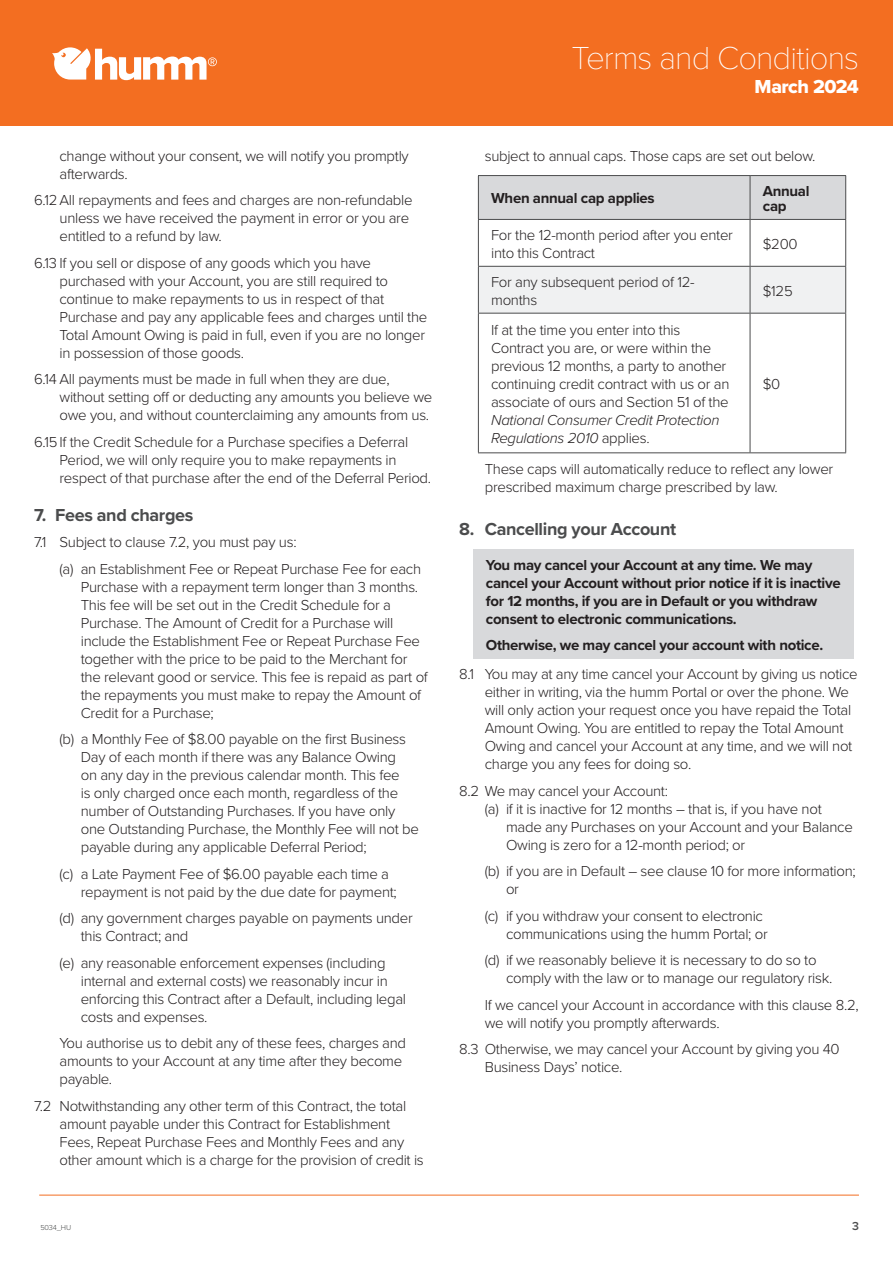
<style>
.page{position:relative;width:893px;height:1263px;background:#fff}
.page>*{position:absolute;margin:0;border:0;box-sizing:border-box;transform-origin:0 0}
.t1{font:100 33px "Proxima Nova T";letter-spacing:-.03em;color:#fff}
.t2{font:19.5px "Proxima Nova Extrabld";letter-spacing:-.03em;color:#fff}
.t3{font:700 18px "Proxima Nova";letter-spacing:-.02em;color:#4b4c4d}
.t4{font:300 15px/18px "Proxima Nova";letter-spacing:-.02em;color:#231f20}
.t5{font:700 15px/18px "Proxima Nova";letter-spacing:-.02em;color:#231f20}
.t6{font:italic 300 15px/18px "Proxima Nova";letter-spacing:-.02em;color:#231f20}
.t7{font:600 12px "Proxima Nova";color:#4b4c4d}
.t8{font:300 7.5px "Proxima Nova";letter-spacing:-.02em;color:#464848}
.s1{font-style:normal}
</style>
<div class="page">
<div style="left:0;top:0;width:893px;height:125px;background:#f36e21"></div>
<hr style="left:39px;top:1195px;width:820px;height:1px;background:#f36e21">
<svg style="left:52px;top:47px;width:165px;height:33px"></svg>
<div style="left:479px;top:176px;width:366px;height:43px;background:#d8d9db"></div>
<div style="left:479px;top:267px;width:366px;height:46px;background:#f0f1f2"></div>
<hr style="left:478px;top:175px;width:272px;height:1px;background:#4b4c4d">
<hr style="left:478px;top:176px;width:1px;height:43px;background:#4b4c4d">
<hr style="left:750px;top:175px;width:96px;height:1px;background:#4b4c4d">
<hr style="left:750px;top:176px;width:1px;height:43px;background:#4b4c4d">
<hr style="left:845px;top:176px;width:1px;height:43px;background:#4b4c4d">
<hr style="left:478px;top:219px;width:272px;height:1px;background:#4b4c4d">
<hr style="left:478px;top:220px;width:1px;height:46px;background:#4b4c4d">
<hr style="left:750px;top:219px;width:96px;height:1px;background:#4b4c4d">
<hr style="left:750px;top:220px;width:1px;height:46px;background:#4b4c4d">
<hr style="left:845px;top:220px;width:1px;height:46px;background:#4b4c4d">
<hr style="left:478px;top:266px;width:272px;height:1px;background:#4b4c4d">
<hr style="left:478px;top:267px;width:1px;height:46px;background:#4b4c4d">
<hr style="left:750px;top:266px;width:96px;height:1px;background:#4b4c4d">
<hr style="left:750px;top:267px;width:1px;height:46px;background:#4b4c4d">
<hr style="left:845px;top:267px;width:1px;height:46px;background:#4b4c4d">
<hr style="left:478px;top:313px;width:272px;height:1px;background:#4b4c4d">
<hr style="left:478px;top:313px;width:1px;height:139px;background:#4b4c4d">
<hr style="left:750px;top:313px;width:96px;height:1px;background:#4b4c4d">
<hr style="left:750px;top:313px;width:1px;height:139px;background:#4b4c4d">
<hr style="left:845px;top:313px;width:1px;height:139px;background:#4b4c4d">
<hr style="left:478px;top:452px;width:272px;height:1px;background:#4b4c4d">
<hr style="left:750px;top:452px;width:96px;height:1px;background:#4b4c4d">
<div style="left:473px;top:549px;width:381px;height:110px;background:#d8d9db"></div>
<p class="t4" style="left:60px;top:146px;width:351px">change without your consent, we will notify you promptly afterwards.</p>
<p class="t4" style="left:60px;top:190px;width:354px;text-indent:-26px">6.12 All repayments and fees and charges are non-refundable unless we have received the payment in error or you are entitled to a refund by law.</p>
<p class="t4" style="left:60px;top:253px;width:369px;text-indent:-26px">6.13 If you sell or dispose of any goods which you have purchased with your Account, you are still required to continue to make repayments to us in respect of that Purchase and pay any applicable fees and charges until the Total Amount Owing is paid in full, even if you are no longer in possession of those goods.</p>
<p class="t4" style="left:60px;top:369px;width:374px;text-indent:-26px">6.14 All payments must be made in full when they are due, without setting off or deducting any amounts you believe we owe you, and without counterclaiming any amounts from us.</p>
<p class="t4" style="left:60px;top:432px;width:373px;text-indent:-26px">6.15 If the Credit Schedule for a Purchase specifies a Deferral<br>Period, we will only require you to make repayments in respect of that purchase after the end of the Deferral Period.</p>
<p class="t3" style="left:34px;top:501px;width:161px">7. Fees and charges</p>
<p class="t4" style="left:60px;top:528px;width:363px;line-height:26.5px;text-indent:-26px">7.1 Subject to clause 7.2, you must pay us:<br>(a) an Establishment Fee or Repeat Purchase Fee for each</p>
<p class="t4" style="left:81px;top:577px;width:349px">Purchase with a repayment term longer than 3 months.<br>This fee will be set out in the Credit Schedule for a Purchase. The Amount of Credit for a Purchase will include the Establishment Fee or Repeat Purchase Fee together with the price to be paid to the Merchant for the relevant good or service. This fee is repaid as part of the repayments you must make to repay the Amount of Credit for a Purchase;</p>
<p class="t4" style="left:81px;top:729px;width:340px;text-indent:-21px">(b) a Monthly Fee of $8.00 payable on the first Business Day of each month if there was any Balance Owing<br>on any day in the previous calendar month. This fee<br>is only charged once each month, regardless of the number of Outstanding Purchases. If you have only one Outstanding Purchase, the Monthly Fee will not be payable during any applicable Deferral Period;</p>
<p class="t4" style="left:81px;top:864px;width:318px;text-indent:-21px">(c) a Late Payment Fee of $6.00 payable each time a repayment is not paid by the due date for payment;</p>
<p class="t4" style="left:81px;top:908px;width:334px;text-indent:-21px">(d) any government charges payable on payments under this Contract; and</p>
<p class="t4" style="left:81px;top:953px;width:327px;text-indent:-21px">(e) any reasonable enforcement expenses (including internal and external costs) we reasonably incur in enforcing this Contract after a Default, including legal costs and expenses.</p>
<p class="t4" style="left:60px;top:1033px;width:348px">You authorise us to debit any of these fees, charges and amounts to your Account at any time after they become payable.</p>
<p class="t4" style="left:60px;top:1096px;width:366px;text-indent:-26px">7.2 Notwithstanding any other term of this Contract, the total amount payable under this Contract for Establishment Fees, Repeat Purchase Fees and Monthly Fees and any other amount which is a charge for the provision of credit is</p>
<h1 class="t1" style="left:572px;top:33px;width:289px">Terms and Conditions</h1>
<h2 class="t2" style="left:755px;top:72px;width:106px">March 2024</h2>
<p class="t4" style="left:485px;top:146px;width:332px">subject to annual caps. Those caps are set out below.</p>
<p class="t5" style="left:491px;top:189px;width:165px">When annual cap applies</p>
<p class="t5" style="left:763px;top:183px;width:48px;line-height:15px">Annual cap</p>
<p class="t4" style="left:491px;top:225px;width:243px">For the 12-month period after you enter into this Contract</p>
<p class="t4" style="left:763px;top:234px;width:36px">$200</p>
<p class="t4" style="left:491px;top:272px;width:205px">For any subsequent period of 12- months</p>
<p class="t4" style="left:763px;top:281px;width:31px">$125</p>
<p class="t4" style="left:491px;top:320px;width:240px">If at the time you enter into this Contract you are, or were within the previous 12 months, a party to another continuing credit contract with us or an associate of ours and Section 51 of the</p>
<p class="t6" style="left:491px;top:410px;width:230px">National Consumer Credit Protection<br>Regulations 2010 <span class="s1">applies.</span></p>
<p class="t4" style="left:763px;top:374px;width:19px">$0</p>
<p class="t4" style="left:485px;top:459px;width:350px">These caps will automatically reduce to reflect any lower prescribed maximum charge prescribed by law.</p>
<p class="t3" style="left:459px;top:515px;width:218px">8. Cancelling your Account</p>
<p class="t5" style="left:486px;top:555px;width:356px">You may cancel your Account at any time. We may cancel your Account without prior notice if it is inactive for 12 months, if you are in Default or you withdraw consent to electronic communications.</p>
<p class="t5" style="left:486px;top:636px;width:339px">Otherwise, we may cancel your account with notice.</p>
<p class="t4" style="left:485px;top:664px;width:374px;text-indent:-26px">8.1 You may at any time cancel your Account by giving us notice either in writing, via the humm Portal or over the phone. We will only action your request once you have repaid the Total Amount Owing. You are entitled to repay the Total Amount Owing and cancel your Account at any time, and we will not charge you any fees for doing so.</p>
<p class="t4" style="left:459px;top:781px;width:210px">8.2 We may cancel your Account:</p>
<p class="t4" style="left:485px;top:799px;width:339px">(a) if it is inactive for 12 months – that is, if you have not</p>
<p class="t4" style="left:506px;top:817px;width:348px">made any Purchases on your Account and your Balance</p>
<p class="t4" style="left:506px;top:835px;width:241px">Owing is zero for a 12-month period; or</p>
<p class="t4" style="left:506px;top:861px;width:351px;text-indent:-21px">(b) if you are in Default – see clause 10 for more information; or</p>
<p class="t4" style="left:506px;top:906px;width:263px;text-indent:-21px">(c) if you withdraw your consent to electronic communications using the humm Portal; or</p>
<p class="t4" style="left:506px;top:950px;width:328px;text-indent:-21px">(d) if we reasonably believe it is necessary to do so to comply with the law or to manage our regulatory risk.</p>
<p class="t4" style="left:485px;top:995px;width:375px">If we cancel your Account in accordance with this clause 8.2, we will notify you promptly afterwards.</p>
<p class="t4" style="left:485px;top:1040px;width:356px;text-indent:-26px">8.3 Otherwise, we may cancel your Account by giving you 40<br>Business Days’ notice.</p>
<p class="t8" style="left:40px;top:1222px;width:32px">5034_HU</p>
<p class="t7" style="left:852px;top:1217px;width:8px">3</p>
</div>
